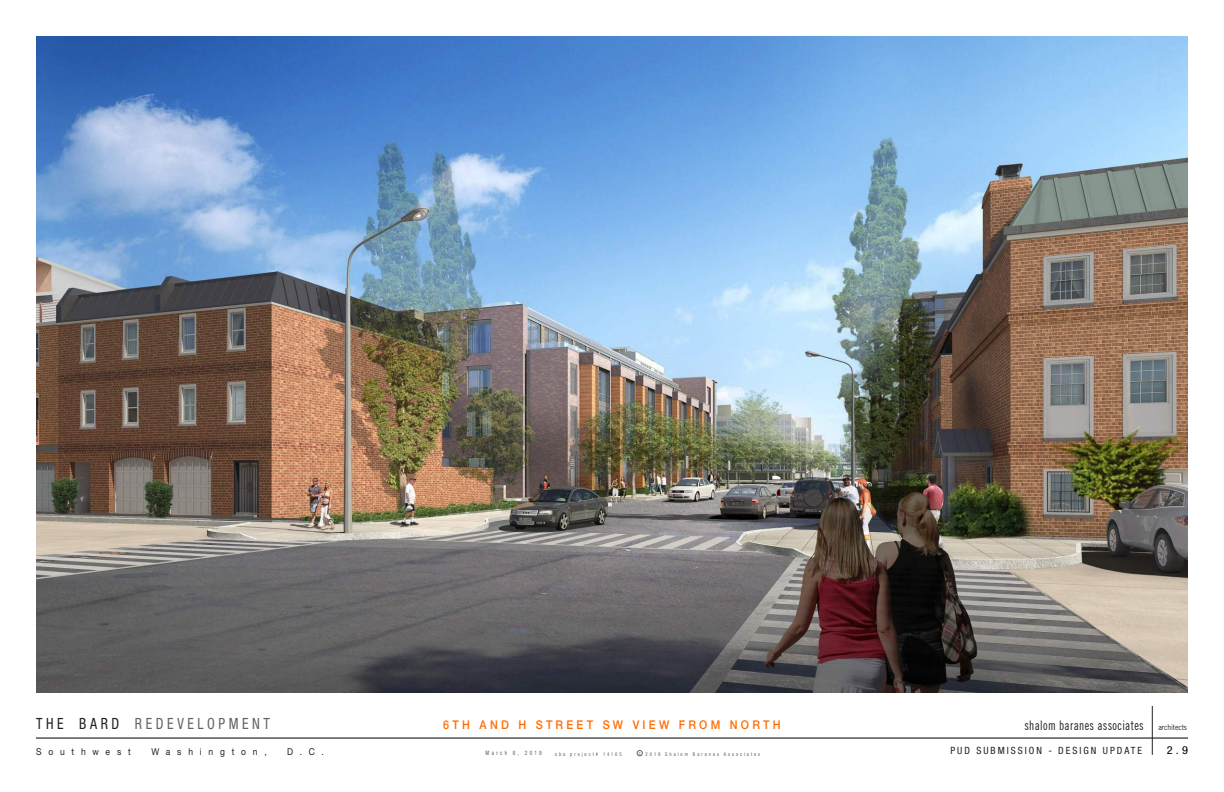
<style>
.page{position:relative;width:1224px;height:792px;background:#fff}
.page>*{position:absolute;margin:0;border:0;box-sizing:border-box;transform-origin:0 0}
.t1{font:condensed 15.5px "Helvetica Neue";letter-spacing:.255em;color:#636366;scale:.9 1}
.t2{font:12.9px "Trade Gothic Cond Eighteen";letter-spacing:.03em;color:#231f20;scale:.9 1}
.t3{font:500 12px "Helvetica Neue";letter-spacing:.3em;color:#ff6b00;scale:.9 1}
.t4{font:condensed 11px "Helvetica Neue";color:#000;scale:1.12 1}
.t5{font:condensed 10px "Helvetica Neue";letter-spacing:.2em;color:#231f20}
.t6{font:9.5px "Helvetica Neue";letter-spacing:.8em;color:#231f20;scale:.9 1}
.t7{font:condensed 6px "Helvetica Neue";letter-spacing:.415em;color:#616164;scale:.9 1}
.t8{font:condensed 5.2px "Helvetica Neue";letter-spacing:.42em;color:#606063;scale:.91 1}
.t9{font:condensed 5.2px "Helvetica Neue";letter-spacing:.415em;color:#616164;scale:.91 1}
.s1{color:#231f20}
.s2{font-family:"Trade Gothic";font-size:7.7px}
</style>
<div class="page">
<img style="left:36px;top:36px;width:1152px;height:657px">
<hr style="left:36px;top:737px;width:1152px;height:2px;background:#606063">
<hr style="left:1152px;top:706px;width:1px;height:49px;background:#231f20">
<svg style="left:637px;top:750px;width:6px;height:6px"></svg>
<p class="t1" style="left:36px;top:715px;width:261px"><span class="s1">THE BARD</span> REDEVELOPMENT</p>
<p class="t6" style="left:36px;top:746px;width:107px">Southwest</p>
<p class="t6" style="left:151px;top:746px;width:130px">Washington,</p>
<p class="t6" style="left:287px;top:746px;width:42px">D.C.</p>
<p class="t7" style="left:486px;top:749px;width:64px">March 8, 2019</p>
<p class="t9" style="left:555px;top:751px;width:75px">sba project# 14105</p>
<p class="t8" style="left:639px;top:751px;width:135px">c 2019 Shalom Baranes Associates</p>
<p class="t3" style="left:443px;top:718px;width:377px">6TH AND H STREET SW VIEW FROM NORTH</p>
<p class="t2" style="left:1024px;top:718px;width:182px">shalom baranes associates <span class="s2">architects</span></p>
<p class="t4" style="left:1167px;top:744px;width:20px">2.9</p>
<p class="t5" style="left:950px;top:745px;width:193px">PUD SUBMISSION - DESIGN UPDATE</p>
</div>
